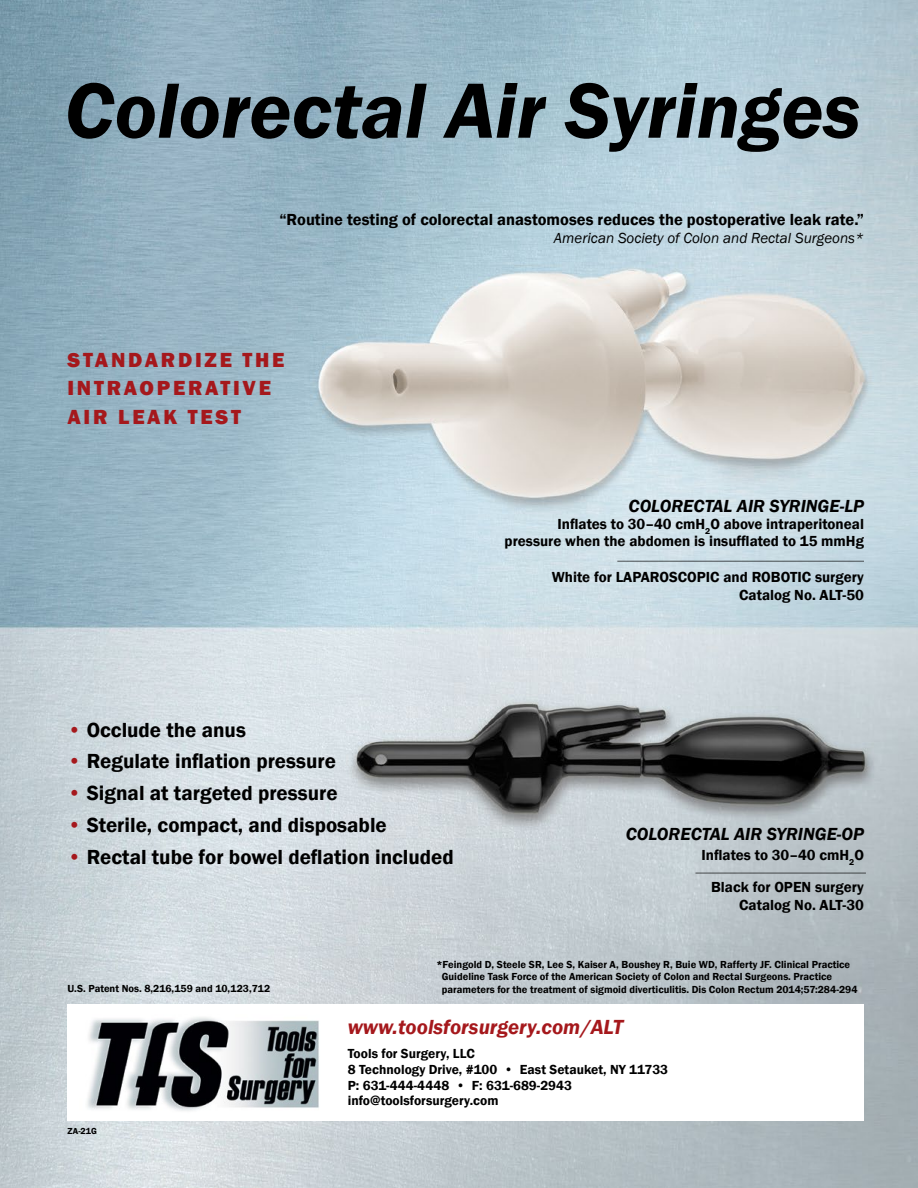
<style>
.page{position:relative;width:918px;height:1188px;background:#fff}
.page>*{position:absolute;margin:0;border:0;box-sizing:border-box;transform-origin:0 0}
.t1{font:italic 600 81px "Franklin Gothic";color:#000}
.t2{font:600 21px "Franklin Gothic";color:#000}
.t3{font:800 21px "Franklin Gothic";letter-spacing:.13em;color:#a5181c}
.t4{font:italic 600 21px "Franklin Gothic";color:#a5181c}
.t5{font:italic 600 18px "Franklin Gothic";color:#000}
.t6{font:600 16.5px "Franklin Gothic";color:#000}
.t7{font:600 15px/17.2px "Franklin Gothic";color:#000;text-align:right}
.t8{font:italic 15px "Franklin Gothic";color:#000}
.t9{font:600 13.5px "Franklin Gothic";color:#000}
.t10{font:600 10.5px/12.6px "Franklin Gothic";color:#000}
.t11{font:600 9px "Franklin Gothic";color:#000}
.s1{color:#a5181c}
</style>
<div class="page">
<img style="left:0;top:0;width:918px;height:1188px">
<div style="left:68px;top:1004px;width:796px;height:116px;background:#fff"></div>
<img style="left:87px;top:1017px;width:232px;height:94px">
<hr style="left:617px;top:561px;width:247px;height:1px;background:#000">
<hr style="left:696px;top:872px;width:170px;height:2px;background:#000">
<p class="t1" style="left:64px;top:58px;width:798px">Colorectal Air Syringes</p>
<p class="t6" style="left:279px;top:209px;width:586px">“Routine testing of colorectal anastomoses reduces the postoperative leak rate.”</p>
<p class="t8" style="left:554px;top:228px;width:312px">American Society of Colon and Rectal Surgeons*</p>
<p class="t3" style="left:68px;top:346px;width:218px">STANDARDIZE THE</p>
<p class="t3" style="left:68px;top:375px;width:205px">INTRAOPERATIVE</p>
<p class="t3" style="left:68px;top:403px;width:175px">AIR LEAK TEST</p>
<p class="t2" style="left:68px;top:717px;width:180px"><span class="s1">•</span> Occlude the anus</p>
<p class="t2" style="left:68px;top:748px;width:270px"><span class="s1">•</span> Regulate inflation pressure</p>
<p class="t2" style="left:68px;top:780px;width:272px"><span class="s1">•</span> Signal at targeted pressure</p>
<p class="t2" style="left:68px;top:812px;width:321px"><span class="s1">•</span> Sterile, compact, and disposable</p>
<p class="t2" style="left:68px;top:844px;width:388px"><span class="s1">•</span> Rectal tube for bowel deflation included</p>
<p class="t5" style="left:629px;top:494px;width:237px">COLORECTAL AIR SYRINGE-LP</p>
<p class="t7" style="left:505px;top:515px;width:361px">Inflates to 30–40 cmH<sub>2</sub>O above intraperitoneal pressure when the abdomen is insufflated to 15 mmHg</p>
<p class="t7" style="left:552px;top:569px;width:314px">White for LAPAROSCOPIC and ROBOTIC surgery</p>
<p class="t7" style="left:739px;top:587px;width:126px">Catalog No. ALT-50</p>
<p class="t5" style="left:626px;top:822px;width:240px">COLORECTAL AIR SYRINGE-OP</p>
<p class="t7" style="left:702px;top:846px;width:164px">Inflates to 30–40 cmH<sub>2</sub>O</p>
<p class="t7" style="left:711px;top:878px;width:154px">Black for OPEN surgery</p>
<p class="t7" style="left:739px;top:896px;width:126px">Catalog No. ALT-30</p>
<p class="t10" style="left:68px;top:982px;width:204px">U.S. Patent Nos. 8,216,159 and 10,123,712</p>
<p class="t11" style="left:68px;top:1125px;width:31px">ZA-21G</p>
<p class="t10" style="left:442px;top:958px;width:417px;text-indent:-5px">*Feingold D, Steele SR, Lee S, Kaiser A, Boushey R, Buie WD, Rafferty JF. Clinical Practice<br>Guideline Task Force of the American Society of Colon and Rectal Surgeons. Practice parameters for the treatment of sigmoid diverticulitis. Dis Colon Rectum 2014;57:284-294</p>
<p class="t4" style="left:348px;top:1014px;width:277px">www.toolsforsurgery.com/ALT</p>
<p class="t9" style="left:348px;top:1045px;width:129px">Tools for Surgery, LLC</p>
<p class="t9" style="left:348px;top:1061px;width:322px">8 Technology Drive, #100 • East Setauket, NY 11733</p>
<p class="t9" style="left:348px;top:1077px;width:226px">P: 631-444-4448 • F: 631-689-2943</p>
<p class="t9" style="left:348px;top:1092px;width:152px">info@toolsforsurgery.com</p>
</div>
